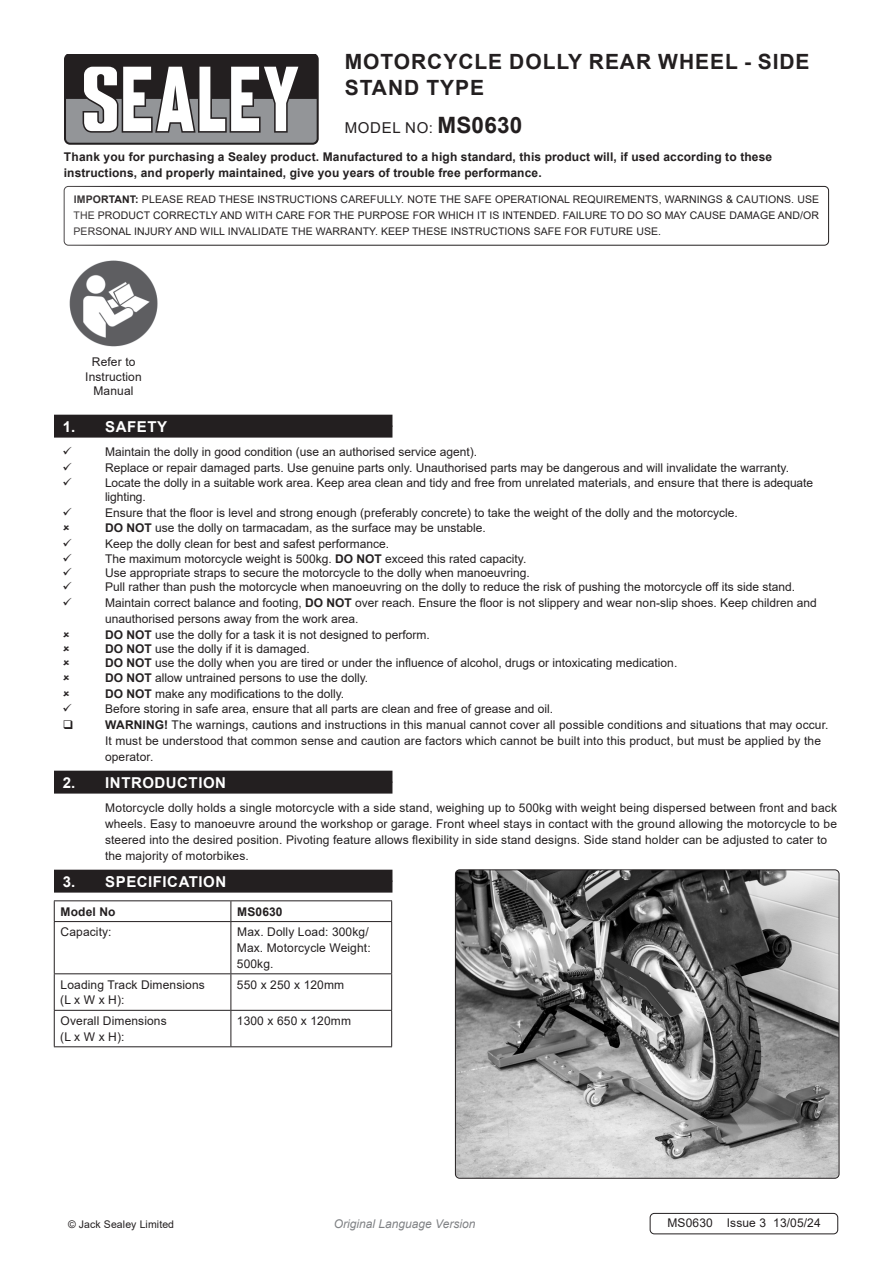
<style>
.page{position:relative;width:893px;height:1263px;background:#fff}
.page>*{position:absolute;margin:0;border:0;box-sizing:border-box;transform-origin:0 0}
.Product_Description{font:700 21px/25.2px "Arial";letter-spacing:.045em;color:#231f20}
.t1{font:700 15px "Arial";letter-spacing:.035em;color:#fff}
.Instructions_Model_No{font:15px "Arial";letter-spacing:.045em;color:#231f20}
.Body{font:12px/15.8px "Arial";color:#231f20}
.Body-2{font:700 12px/15.8px "Arial";letter-spacing:.01em;color:#231f20}
.Body__Footer{font:12px/14.4px "Arial";letter-spacing:.01em;color:#231f20;text-align:center}
.t2{font:italic 12px "Arial";color:#808285}
.Body__Justified__7pt{font:10.5px/15.8px "Arial";letter-spacing:.01em;color:#231f20;text-align:justify}
.s1{font-weight:700;font-size:22.5px}
.s2{font-weight:700}
</style>
<div class="page">
<svg style="left:64px;top:54px;width:254px;height:90px"></svg>
<div style="left:64px;top:186px;width:765px;height:60px;border:1px solid #231f20;border-radius:4px"></div>
<div style="left:54px;top:426px;width:338px;height:12px;background:#231f20"></div>
<div style="left:54px;top:415px;width:338px;height:12px;background:#231f20"></div>
<div style="left:54px;top:781px;width:338px;height:12px;background:#231f20"></div>
<div style="left:54px;top:771px;width:338px;height:12px;background:#231f20"></div>
<div style="left:54px;top:880px;width:338px;height:12px;background:#231f20"></div>
<div style="left:54px;top:870px;width:338px;height:12px;background:#231f20"></div>
<div style="left:650px;top:1213px;width:188px;height:21px;border:1px solid #231f20;border-radius:4px"></div>
<img style="left:69px;top:260px;width:89px;height:87px">
<img style="left:455px;top:870px;width:384px;height:308px">
<div style="left:455px;top:869px;width:384px;height:309px;border:1px solid #231f20;border-radius:4px"></div>
<hr style="left:54px;top:922px;width:1px;height:51px;background:#231f20">
<hr style="left:231px;top:922px;width:1px;height:51px;background:#231f20">
<hr style="left:391px;top:922px;width:1px;height:51px;background:#231f20">
<hr style="left:54px;top:973px;width:177px;height:1px;background:#231f20">
<hr style="left:54px;top:974px;width:1px;height:36px;background:#231f20">
<hr style="left:231px;top:973px;width:161px;height:1px;background:#231f20">
<hr style="left:231px;top:974px;width:1px;height:36px;background:#231f20">
<hr style="left:391px;top:974px;width:1px;height:36px;background:#231f20">
<hr style="left:54px;top:1010px;width:177px;height:1px;background:#231f20">
<hr style="left:54px;top:1011px;width:1px;height:35px;background:#231f20">
<hr style="left:231px;top:1010px;width:161px;height:1px;background:#231f20">
<hr style="left:231px;top:1011px;width:1px;height:35px;background:#231f20">
<hr style="left:391px;top:1011px;width:1px;height:35px;background:#231f20">
<hr style="left:54px;top:1046px;width:177px;height:1px;background:#231f20">
<hr style="left:231px;top:1046px;width:161px;height:1px;background:#231f20">
<hr style="left:54px;top:900px;width:177px;height:1px;background:#231f20">
<svg style="left:54px;top:901px;width:1px;height:20px"></svg>
<hr style="left:231px;top:900px;width:161px;height:1px;background:#231f20">
<svg style="left:231px;top:901px;width:1px;height:20px"></svg>
<svg style="left:391px;top:901px;width:1px;height:20px"></svg>
<hr style="left:54px;top:921px;width:177px;height:1px;background:#231f20">
<hr style="left:231px;top:921px;width:161px;height:1px;background:#231f20">
<p class="Product_Description" style="left:345px;top:50px;width:466px">MOTORCYCLE DOLLY REAR WHEEL - SIDE<br>STAND TYPE</p>
<p class="Instructions_Model_No" style="left:345px;top:118px;width:179px">MODEL NO: <span class="s1">MS0630</span></p>
<p class="Body-2" style="left:64px;top:149px;width:710px">Thank you for purchasing a Sealey product. Manufactured to a high standard, this product will, if used according to these instructions, and properly maintained, give you years of trouble free performance.</p>
<p class="Body__Justified__7pt" style="left:74px;top:192px;width:747px"><span class="s2">IMPORTANT:</span> PLEASE READ THESE INSTRUCTIONS CAREFULLY. NOTE THE SAFE OPERATIONAL REQUIREMENTS, WARNINGS &amp; CAUTIONS. USE THE PRODUCT CORRECTLY AND WITH CARE FOR THE PURPOSE FOR WHICH IT IS INTENDED. FAILURE TO DO SO MAY CAUSE DAMAGE AND/OR PERSONAL INJURY AND WILL INVALIDATE THE WARRANTY. KEEP THESE INSTRUCTIONS SAFE FOR FUTURE USE.</p>
<p class="Body__Footer" style="left:85px;top:355px;width:58px">Refer to<br>Instruction<br>Manual</p>
<p class="t1" style="left:63px;top:416px;width:106px">1. SAFETY</p>
<p class="Body" style="left:105px;top:444px;width:374px">Maintain the dolly in good condition (use an authorised service agent).</p>
<p class="Body" style="left:105px;top:460px;width:685px">Replace or repair damaged parts. Use genuine parts only. Unauthorised parts may be dangerous and will invalidate the warranty.</p>
<p class="Body" style="left:105px;top:475px;width:710px;line-height:14.4px">Locate the dolly in a suitable work area. Keep area clean and tidy and free from unrelated materials, and ensure that there is adequate lighting.</p>
<p class="Body" style="left:105px;top:504px;width:634px">Ensure that the floor is level and strong enough (preferably concrete) to take the weight of the dolly and the motorcycle.</p>
<p class="Body" style="left:105px;top:520px;width:382px"><span class="s2">DO NOT</span> use the dolly on tarmacadam, as the surface may be unstable.</p>
<p class="Body" style="left:105px;top:536px;width:286px">Keep the dolly clean for best and safest performance.</p>
<p class="Body" style="left:105px;top:550px;width:423px">The maximum motorcycle weight is 500kg. <span class="s2">DO NOT</span> exceed this rated capacity.</p>
<p class="Body" style="left:105px;top:565px;width:426px">Use appropriate straps to secure the motorcycle to the dolly when manoeuvring.</p>
<p class="Body" style="left:105px;top:579px;width:692px">Pull rather than push the motorcycle when manoeuvring on the dolly to reduce the risk of pushing the motorcycle off its side stand.</p>
<p class="Body" style="left:105px;top:595px;width:713px">Maintain correct balance and footing, <span class="s2">DO NOT</span> over reach. Ensure the floor is not slippery and wear non-slip shoes. Keep children and unauthorised persons away from the work area.</p>
<p class="Body" style="left:105px;top:626px;width:326px"><span class="s2">DO NOT</span> use the dolly for a task it is not designed to perform.</p>
<p class="Body" style="left:105px;top:641px;width:206px"><span class="s2">DO NOT</span> use the dolly if it is damaged.</p>
<p class="Body" style="left:105px;top:655px;width:574px"><span class="s2">DO NOT</span> use the dolly when you are tired or under the influence of alcohol, drugs or intoxicating medication.</p>
<p class="Body" style="left:105px;top:670px;width:265px"><span class="s2">DO NOT</span> allow untrained persons to use the dolly.</p>
<p class="Body" style="left:105px;top:685px;width:241px"><span class="s2">DO NOT</span> make any modifications to the dolly.</p>
<p class="Body" style="left:105px;top:701px;width:450px">Before storing in safe area, ensure that all parts are clean and free of grease and oil.</p>
<p class="Body" style="left:105px;top:717px;width:725px"><span class="s2">WARNING!</span> The warnings, cautions and instructions in this manual cannot cover all possible conditions and situations that may occur.<br>It must be understood that common sense and caution are factors which cannot be built into this product, but must be applied by the operator.</p>
<p class="t1" style="left:63px;top:772px;width:165px">2. INTRODUCTION</p>
<p class="Body" style="left:105px;top:800px;width:733px">Motorcycle dolly holds a single motorcycle with a side stand, weighing up to 500kg with weight being dispersed between front and back wheels. Easy to manoeuvre around the workshop or garage. Front wheel stays in contact with the ground allowing the motorcycle to be steered into the desired position. Pivoting feature allows flexibility in side stand designs. Side stand holder can be adjusted to cater to the majority of motorbikes.</p>
<p class="t1" style="left:63px;top:871px;width:165px">3. SPECIFICATION</p>
<p class="Body-2" style="left:60px;top:904px;width:57px">Model No</p>
<p class="Body-2" style="left:237px;top:904px;width:47px">MS0630</p>
<p class="Body" style="left:60px;top:924px;width:53px">Capacity:</p>
<p class="Body" style="left:237px;top:924px;width:135px">Max. Dolly Load: 300kg/<br>Max. Motorcycle Weight:<br>500kg.</p>
<p class="Body" style="left:60px;top:976px;width:146px">Loading Track Dimensions</p>
<p class="Body" style="left:60px;top:992px;width:66px">(L x W x H):</p>
<p class="Body" style="left:237px;top:976px;width:109px">550 x 250 x 120mm</p>
<p class="Body" style="left:60px;top:1013px;width:108px">Overall Dimensions</p>
<p class="Body" style="left:60px;top:1029px;width:66px">(L x W x H):</p>
<p class="Body" style="left:237px;top:1013px;width:116px">1300 x 650 x 120mm</p>
<p class="Body__Justified__7pt" style="left:68px;top:1216px;width:108px">© Jack Sealey Limited</p>
<p class="t2" style="left:334px;top:1216px;width:143px">Original Language Version</p>
<p class="Body__Footer" style="left:667px;top:1215px;width:155px">MS0630 Issue 3 13/05/24</p>
</div>
